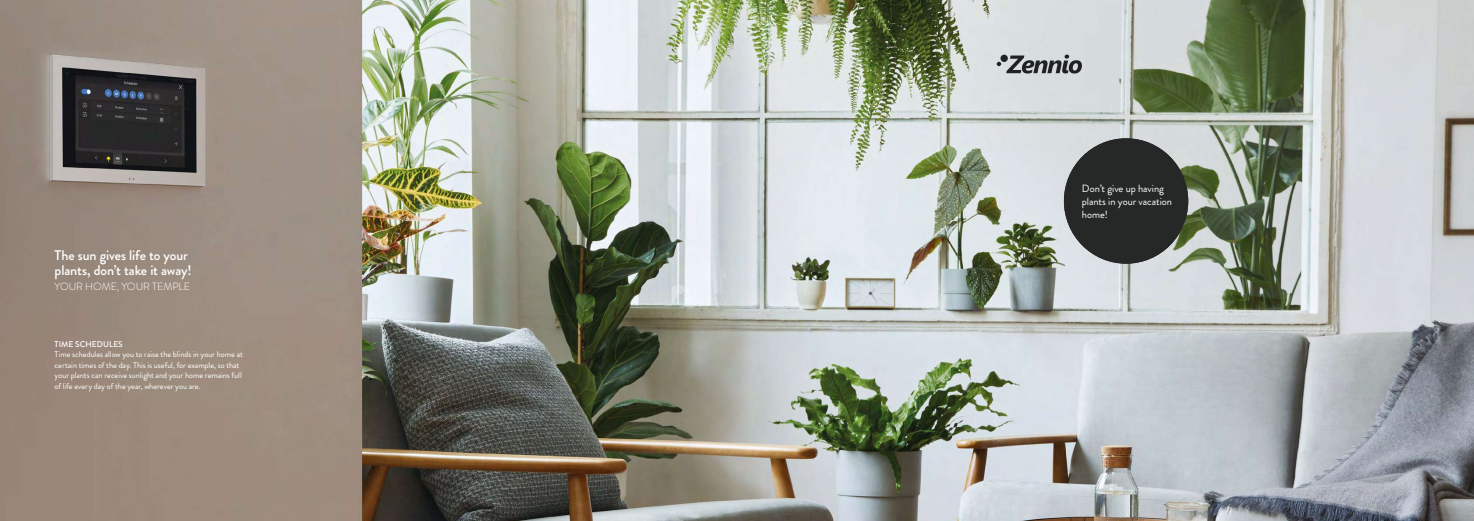
<style>
.page{position:relative;width:1474px;height:521px;background:#fff}
.page>*{position:absolute;margin:0;border:0;box-sizing:border-box;transform-origin:0 0}
.t1{font:500 14px/14.9px "Brandon Grotesque";letter-spacing:-.01em;color:#fff}
.t2{font:10.5px/13.1px "Brandon Grotesque";letter-spacing:-.005em;color:#fff}
.t3{font:300 10.5px "Brandon Grotesque";letter-spacing:-.005em;color:#fff}
.t4{font:8.31px/10.5px "Brandon Grotesque";letter-spacing:-.005em;color:#fff}
.t5{font:500 8.31px "Brandon Grotesque";letter-spacing:.005em;color:#fff}
</style>
<div class="page">
<img style="left:0;top:0;width:1473px;height:521px">
<svg style="left:996px;top:55px;width:85px;height:19px;background:#888b8d"></svg>
<div style="left:1063px;top:138px;width:125px;height:126px;background:#262727;border-radius:50%"></div>
<h1 class="t1" style="left:55px;top:248px;width:138px">The sun gives life to your plants, don’t take it away!</h1>
<p class="t3" style="left:55px;top:279px;width:137px">YOUR HOME, YOUR TEMPLE</p>
<p class="t5" style="left:55px;top:338px;width:70px">TIME SCHEDULES</p>
<p class="t4" style="left:55px;top:349px;width:190px">Time schedules allow you to raise the blinds in your home at certain times of the day. This is useful, for example, so that your plants can receive sunlight and your home remains full of life every day of the year, wherever you are.</p>
<p class="t2" style="left:1081px;top:182px;width:92px">Don’t give up having plants in your vacation home!</p>
<p class="t2" style="left:1081px;top:182px;width:89px">¡No renuncies a tener</p>
<p class="t2" style="left:1102px;top:195px;width:52px">as en t casa</p>
<p class="t2" style="left:1081px;top:208px;width:46px">vacacional!</p>
</div>
